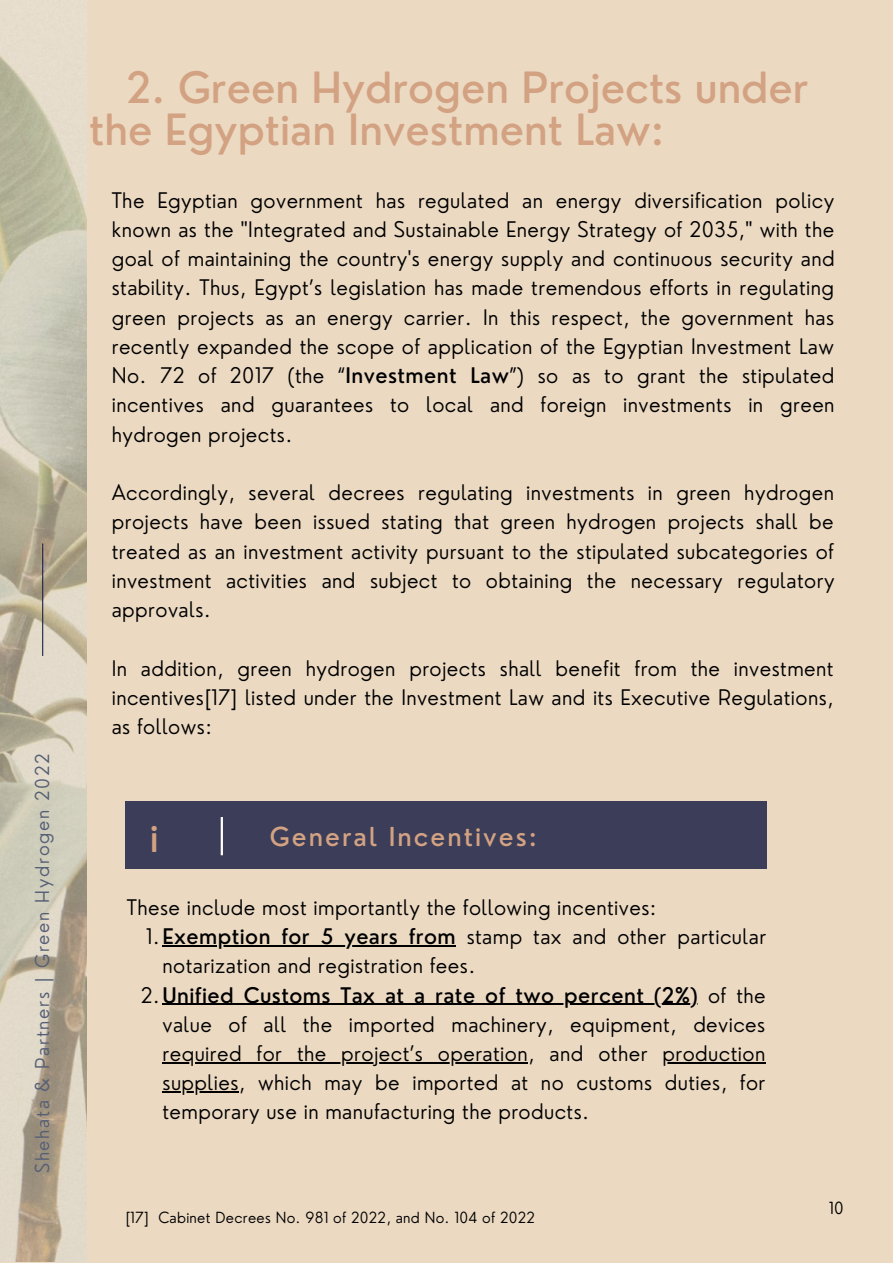
<style>
.page{position:relative;width:893px;height:1264px;background:#fff}
.page>*{position:absolute;margin:0;border:0;box-sizing:border-box;transform-origin:0 0}
.t1{font:500 42px/42.8px "Nourd";color:#d2a282}
.t2{font:500 37.5px "Nourd";color:#d2a282}
.t3{font:500 25.5px "Nourd";letter-spacing:.08em;color:#d2a282}
.t4{font:300 21px/29.2px "Nourd";letter-spacing:.02em;color:#000;text-align:justify}
.t5{font:500 21px "Nourd";letter-spacing:.02em;color:#000}
.t6{font:300 18.75px "Nourd";letter-spacing:.09em;color:#545e75}
.t7{font:300 16.35px "Nourd";color:#000}
.t8{font:300 15px "Nourd";letter-spacing:.02em;color:#000}
.s1{font-weight:500}
.s2{font-weight:300}
</style>
<div class="page">
<div style="left:0;top:0;width:892px;height:1262px;background:#ebd9c2"></div>
<img style="left:0;top:0;width:86px;height:1260px">
<hr style="left:42px;top:543px;width:1px;height:113px;background:#1f2348">
<div style="left:125px;top:801px;width:641px;height:67px;background:#3c3d59"></div>
<hr style="left:162px;top:945px;width:294px;height:1px;background:#000">
<hr style="left:162px;top:1003px;width:536px;height:1px;background:#000">
<hr style="left:162px;top:1062px;width:366px;height:1px;background:#000">
<hr style="left:662px;top:1062px;width:103px;height:1px;background:#000">
<hr style="left:162px;top:1091px;width:77px;height:1px;background:#000">
<hr style="left:221px;top:817px;width:2px;height:38px;background:#fff">
<p class="t6" style="left:30px;top:1173px;width:421px;rotate:-90deg">Shehata &amp; Partners | Green Hydrogen 2022</p>
<h1 class="t1" style="left:89px;top:65px;width:721px;text-indent:37px">2. Green Hydrogen Projects under the Egyptian Investment Law:</h1>
<p class="t4" style="left:112px;top:185px;width:724px">The Egyptian government has regulated an energy diversification policy known as the "Integrated and Sustainable Energy Strategy of 2035," with the goal of maintaining the country's energy supply and continuous security and stability. Thus, Egypt’s legislation has made tremendous efforts in regulating green projects as an energy carrier. In this respect, the government has recently expanded the scope of application of the Egyptian Investment Law No. 72 of 2017 (the “<span class="s1">Investment Law</span>”) so as to grant the stipulated incentives and guarantees to local and foreign investments in green hydrogen projects.</p>
<p class="t4" style="left:112px;top:477px;width:724px">Accordingly, several decrees regulating investments in green hydrogen projects have been issued stating that green hydrogen projects shall be treated as an investment activity pursuant to the stipulated subcategories of investment activities and subject to obtaining the necessary regulatory approvals.</p>
<p class="t4" style="left:112px;top:653px;width:723px">In addition, green hydrogen projects shall benefit from the investment incentives[17] listed under the Investment Law and its Executive Regulations, as follows:</p>
<h2 class="t2" style="left:150px;top:814px;width:10px">i</h2>
<p class="t3" style="left:270px;top:820px;width:268px">General Incentives:</p>
<p class="t4" style="left:127px;top:892px;width:531px">These include most importantly the following incentives:</p>
<p class="t4" style="left:146px;top:921px;width:621px">1.<span class="s1">Exemption for 5 years from</span> stamp tax and other particular</p>
<p class="t4" style="left:162px;top:950px;width:314px">notarization and registration fees.</p>
<p class="t5" style="left:141px;top:981px;width:626px"><span class="s2">2.</span>Unified Customs Tax at a rate of two percent (2%) <span class="s2">of the</span></p>
<p class="t4" style="left:162px;top:1009px;width:604px">value of all the imported machinery, equipment, devices</p>
<p class="t4" style="left:162px;top:1038px;width:604px">required for the project’s operation, and other production</p>
<p class="t4" style="left:162px;top:1067px;width:604px">supplies, which may be imported at no customs duties, for</p>
<p class="t4" style="left:162px;top:1096px;width:428px">temporary use in manufacturing the products.</p>
<p class="t8" style="left:125px;top:1208px;width:411px">[17] Cabinet Decrees No. 981 of 2022, and No. 104 of 2022</p>
<p class="t7" style="left:828px;top:1197px;width:16px">10</p>
</div>
